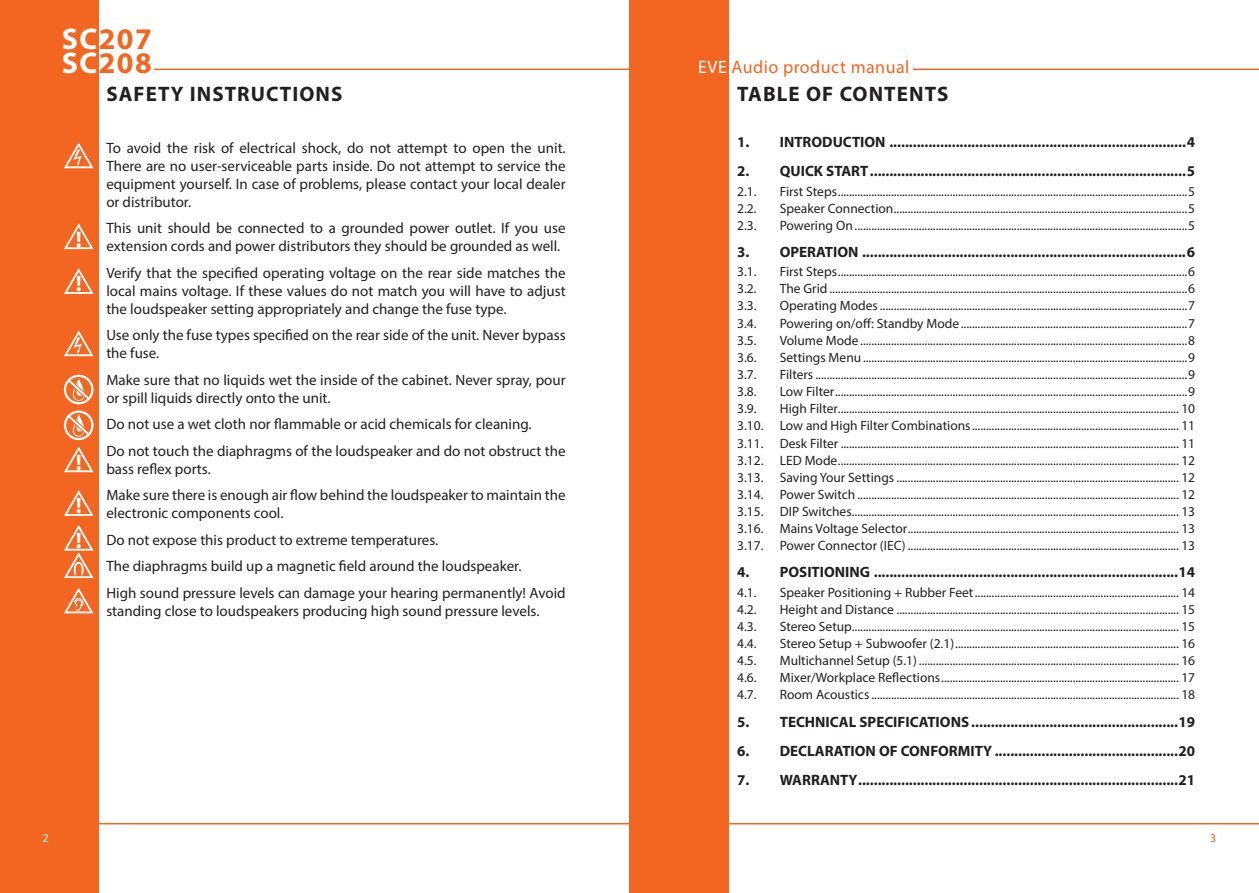
<style>
.page{position:relative;width:1259px;height:893px;background:#fff}
.page>*{position:absolute;margin:0;border:0;box-sizing:border-box;transform-origin:0 0}
.t1{font:700 30px "Myriad Pro";letter-spacing:.05em;color:#f36621}
.t2{font:700 22.5px/44.7px "Myriad Pro";color:#fff}
.t3{font:700 21px "Myriad Pro";letter-spacing:.05em;color:#231f20}
.t4{font:18px "Myriad Pro";letter-spacing:.025em;color:#f36621}
.t5{font:15px/18px "Myriad Pro";color:#231f20}
.t6{font:700 15px "Myriad Pro";color:#231f20}
.t7{font:13.5px/17.1px "Myriad Pro";color:#231f20;text-align:justify}
.t8{font:12px "Myriad Pro";color:#fff}
.t9{font:12px "Myriad Pro";color:#f36621}
.s1{color:#fff}
</style>
<div class="page">
<div style="left:0;top:0;width:99px;height:893px;background:#f36621"></div>
<div style="left:629px;top:0;width:100px;height:893px;background:#f36621"></div>
<hr style="left:154px;top:69px;width:480px;height:1px;background:#f36621">
<hr style="left:57px;top:823px;width:1202px;height:1px;background:#f26722">
<hr style="left:913px;top:69px;width:346px;height:1px;background:#f36621">
<svg style="left:64px;top:142px;width:30px;height:26px"></svg>
<svg style="left:64px;top:330px;width:30px;height:26px"></svg>
<svg style="left:67px;top:378px;width:24px;height:25px"></svg>
<div style="left:64px;top:375px;width:29px;height:29px;border:2px solid #fff;border-radius:50%"></div>
<svg style="left:67px;top:414px;width:24px;height:24px"></svg>
<div style="left:64px;top:410px;width:29px;height:30px;border:2px solid #fff;border-radius:50%"></div>
<svg style="left:64px;top:223px;width:30px;height:27px"></svg>
<svg style="left:64px;top:268px;width:30px;height:26px"></svg>
<svg style="left:64px;top:446px;width:30px;height:27px"></svg>
<svg style="left:64px;top:490px;width:30px;height:26px"></svg>
<svg style="left:64px;top:525px;width:30px;height:53px"></svg>
<svg style="left:64px;top:588px;width:29px;height:25px"></svg>
<h1 class="t1" style="left:62px;top:19px;width:92px"><span class="s1">SC</span>207</h1>
<h1 class="t1" style="left:62px;top:43px;width:92px"><span class="s1">SC</span>208</h1>
<h2 class="t2" style="left:76px;top:216px;width:8px">! !</h2>
<h2 class="t2" style="left:76px;top:439px;width:8px;line-height:43.7px">! !</h2>
<h2 class="t2" style="left:76px;top:517px;width:8px">!</h2>
<h3 class="t3" style="left:106px;top:80px;width:238px">SAFETY INSTRUCTIONS</h3>
<p class="t5" style="left:106px;top:139px;width:461px;text-align:justify">To avoid the risk of electrical shock, do not attempt to open the unit.<br>There are no user-serviceable parts inside. Do not attempt to service the equipment yourself. In case of problems, please contact your local dealer or distributor.</p>
<p class="t5" style="left:106px;top:219px;width:461px">This unit should be connected to a grounded power outlet. If you use extension cords and power distributors they should be grounded as well.</p>
<p class="t5" style="left:106px;top:264px;width:461px;text-align:justify">Verify that the specified operating voltage on the rear side matches the local mains voltage. If these values do not match you will have to adjust the loudspeaker setting appropriately and change the fuse type.</p>
<p class="t5" style="left:106px;top:326px;width:461px">Use only the fuse types specified on the rear side of the unit. Never bypass the fuse.</p>
<p class="t5" style="left:106px;top:371px;width:461px">Make sure that no liquids wet the inside of the cabinet. Never spray, pour or spill liquids directly onto the unit.</p>
<p class="t5" style="left:106px;top:411px;width:461px;line-height:26.5px">Do not use a wet cloth nor flammable or acid chemicals for cleaning.<br>Do not touch the diaphragms of the loudspeaker and do not obstruct the</p>
<p class="t5" style="left:106px;top:455px;width:461px;line-height:26.5px">bass reflex ports.<br>Make sure there is enough air flow behind the loudspeaker to maintain the</p>
<p class="t5" style="left:106px;top:500px;width:461px;line-height:26.5px">electronic components cool.<br>Do not expose this product to extreme temperatures.<br>The diaphragms build up a magnetic field around the loudspeaker.<br>High sound pressure levels can damage your hearing permanently! Avoid</p>
<p class="t5" style="left:106px;top:602px;width:434px">standing close to loudspeakers producing high sound pressure levels.</p>
<h3 class="t4" style="left:698px;top:56px;width:213px"><span class="s1">EVE</span> Audio product manual</h3>
<h3 class="t3" style="left:737px;top:80px;width:213px">TABLE OF CONTENTS</h3>
<p class="t6" style="left:737px;top:132px;width:459px">1. INTRODUCTION ............................................................................4</p>
<p class="t6" style="left:737px;top:161px;width:459px">2. QUICK START.................................................................................5</p>
<p class="t7" style="left:737px;top:182px;width:21px">2.1.</p>
<p class="t7" style="left:780px;top:182px;width:417px">First Steps.............................................................................................................................5</p>
<p class="t7" style="left:737px;top:199px;width:21px">2.2.</p>
<p class="t7" style="left:780px;top:199px;width:417px">Speaker Connection.........................................................................................................5</p>
<p class="t7" style="left:737px;top:217px;width:21px">2.3.</p>
<p class="t7" style="left:780px;top:217px;width:417px">Powering On.......................................................................................................................5</p>
<p class="t6" style="left:737px;top:242px;width:459px">3. OPERATION ...................................................................................6</p>
<p class="t7" style="left:737px;top:263px;width:21px">3.1.</p>
<p class="t7" style="left:780px;top:263px;width:417px">First Steps.............................................................................................................................6</p>
<p class="t7" style="left:737px;top:280px;width:21px">3.2.</p>
<p class="t7" style="left:780px;top:280px;width:417px">The Grid ................................................................................................................................6</p>
<p class="t7" style="left:737px;top:297px;width:21px">3.3.</p>
<p class="t7" style="left:780px;top:297px;width:417px">Operating Modes..............................................................................................................7</p>
<p class="t7" style="left:737px;top:314px;width:21px">3.4.</p>
<p class="t7" style="left:780px;top:314px;width:417px">Powering on/off: Standby Mode.................................................................................7</p>
<p class="t7" style="left:737px;top:331px;width:21px">3.5.</p>
<p class="t7" style="left:780px;top:331px;width:417px">Volume Mode .....................................................................................................................8</p>
<p class="t7" style="left:737px;top:349px;width:21px">3.6.</p>
<p class="t7" style="left:780px;top:349px;width:417px">Settings Menu....................................................................................................................9</p>
<p class="t7" style="left:737px;top:366px;width:21px">3.7.</p>
<p class="t7" style="left:780px;top:366px;width:417px">Filters .....................................................................................................................................9</p>
<p class="t7" style="left:737px;top:383px;width:21px">3.8.</p>
<p class="t7" style="left:780px;top:383px;width:417px">Low Filter..............................................................................................................................9</p>
<p class="t7" style="left:737px;top:400px;width:21px">3.9.</p>
<p class="t7" style="left:737px;top:400px;width:459px;text-indent:43px">High Filter.......................................................................................................................... 10<br>3.10. Low and High Filter Combinations.......................................................................... 11<br>3.11. Desk Filter ......................................................................................................................... 11<br>3.12. LED Mode.......................................................................................................................... 12<br>3.13. Saving Your Settings ..................................................................................................... 12<br>3.14. Power Switch ................................................................................................................... 12<br>3.15. DIP Switches..................................................................................................................... 13<br>3.16. Mains Voltage Selector................................................................................................. 13<br>3.17. Power Connector (IEC) ................................................................................................. 13</p>
<p class="t6" style="left:737px;top:563px;width:459px">4. POSITIONING ..............................................................................14</p>
<p class="t7" style="left:737px;top:583px;width:21px">4.1.</p>
<p class="t7" style="left:780px;top:583px;width:417px">Speaker Positioning + Rubber Feet......................................................................... 14</p>
<p class="t7" style="left:737px;top:600px;width:21px">4.2.</p>
<p class="t7" style="left:780px;top:600px;width:417px">Height and Distance ..................................................................................................... 15</p>
<p class="t7" style="left:737px;top:618px;width:21px">4.3.</p>
<p class="t7" style="left:780px;top:618px;width:417px">Stereo Setup..................................................................................................................... 15</p>
<p class="t7" style="left:737px;top:635px;width:21px">4.4.</p>
<p class="t7" style="left:780px;top:635px;width:417px">Stereo Setup + Subwoofer (2.1)................................................................................ 16</p>
<p class="t7" style="left:737px;top:652px;width:21px">4.5.</p>
<p class="t7" style="left:780px;top:652px;width:417px">Multichannel Setup (5.1)............................................................................................. 16</p>
<p class="t7" style="left:737px;top:669px;width:21px">4.6.</p>
<p class="t7" style="left:780px;top:669px;width:417px">Mixer/Workplace Reflections..................................................................................... 17</p>
<p class="t7" style="left:737px;top:686px;width:21px">4.7.</p>
<p class="t7" style="left:780px;top:686px;width:417px">Room Acoustics.............................................................................................................. 18</p>
<p class="t6" style="left:737px;top:712px;width:459px">5. TECHNICAL SPECIFICATIONS .....................................................19</p>
<p class="t6" style="left:737px;top:741px;width:459px">6. DECLARATION OF CONFORMITY ...............................................20</p>
<p class="t6" style="left:737px;top:770px;width:459px">7. WARRANTY..................................................................................21</p>
<p class="t8" style="left:43px;top:831px;width:8px">2</p>
<p class="t9" style="left:1210px;top:831px;width:8px">3</p>
</div>
